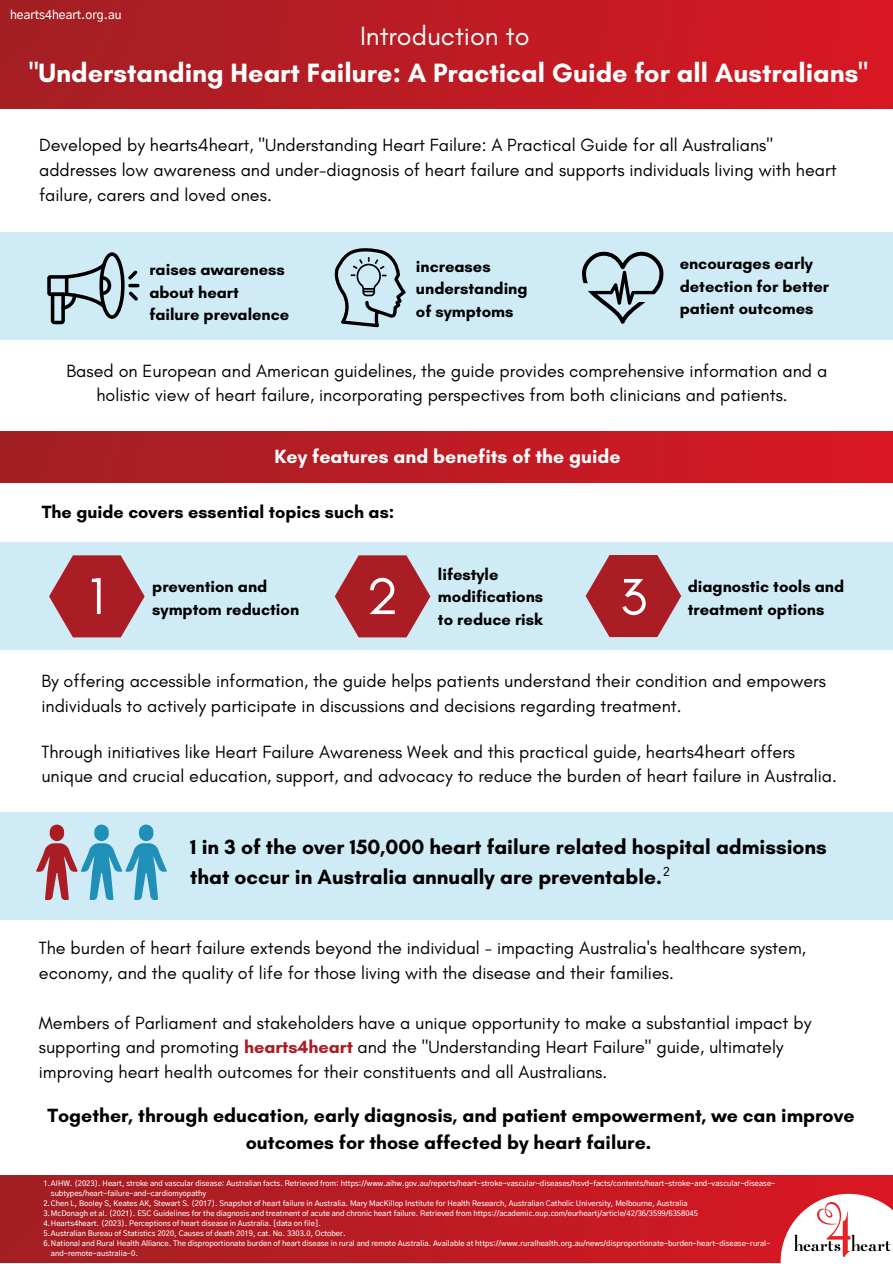
<style>
.page{position:relative;width:893px;height:1264px;background:#fff}
.page>*{position:absolute;margin:0;border:0;box-sizing:border-box;transform-origin:0 0}
.t1{font:52.5px "Glacial Indifference";color:#fff}
.t2{font:700 27px "Glacial Indifference";color:#fff}
.t3{font:27px "Glacial Indifference";color:#fff}
.t4{font:700 21px/29.2px "Glacial Indifference";color:#000}
.t5{font:700 19.5px/27px "Glacial Indifference";color:#000;text-align:center}
.t6{font:700 19.5px "Glacial Indifference";color:#fff}
.t7{font:18px/24.8px "Glacial Indifference";color:#000}
.t8{font:700 18px "Glacial Indifference";color:#000}
.t9{font:700 16.5px/22.5px "Glacial Indifference";color:#000}
.t10{font:500 12px "Gothic A1";color:#fff}
.t11{font:500 12px "Gothic A1";color:#000}
.t12{font:500 7.5px/10.1px "Gothic A1";color:#fff}
.s1{font-weight:700;color:#aa1d24}
</style>
<div class="page">
<div style="left:0;top:232px;width:892px;height:108px;background:#cfebf6"></div>
<svg style="left:47px;top:252px;width:92px;height:72px"></svg>
<svg style="left:582px;top:252px;width:81px;height:72px"></svg>
<div style="left:0;top:0;width:892px;height:108px;background:linear-gradient(to right,#a21f24,#d81823)"></div>
<div style="left:0;top:431px;width:892px;height:52px;background:linear-gradient(to right,#a12024,#d81823)"></div>
<div style="left:0;top:542px;width:892px;height:108px;background:#cfebf6"></div>
<svg style="left:49px;top:555px;width:96px;height:82px"></svg>
<svg style="left:335px;top:555px;width:95px;height:82px"></svg>
<svg style="left:585px;top:555px;width:96px;height:82px"></svg>
<div style="left:0;top:812px;width:892px;height:108px;background:#cfebf6"></div>
<svg style="left:36px;top:824px;width:131px;height:76px"></svg>
<div style="left:0;top:1175px;width:892px;height:87px;background:linear-gradient(to right,#a21f24,#d91723)"></div>
<svg style="left:334px;top:248px;width:71px;height:79px"></svg>
<svg style="left:780px;top:1193px;width:112px;height:69px"></svg>
<img style="left:794px;top:1202px;width:96px;height:54px">
<p class="t10" style="left:10px;top:10px;width:113px">hearts4heart.org.au</p>
<p class="t3" style="left:360px;top:19px;width:171px">Introduction to</p>
<p class="t2" style="left:29px;top:56px;width:840px">"Understanding Heart Failure: A Practical Guide for all Australians"</p>
<p class="t7" style="left:39px;top:132px;width:799px">Developed by hearts4heart, "Understanding Heart Failure: A Practical Guide for all Australians" addresses low awareness and under-diagnosis of heart failure and supports individuals living with heart failure, carers and loved ones.</p>
<p class="t9" style="left:149px;top:258px;width:141px">raises awareness about heart failure prevalence</p>
<p class="t9" style="left:416px;top:254px;width:113px">increases understanding of symptoms</p>
<p class="t9" style="left:679px;top:252px;width:151px">encourages early detection for better patient outcomes</p>
<p class="t7" style="left:67px;top:358px;width:762px;text-align:center">Based on European and American guidelines, the guide provides comprehensive information and a holistic view of heart failure, incorporating perspectives from both clinicians and patients.</p>
<p class="t6" style="left:274px;top:444px;width:347px">Key features and benefits of the guide</p>
<p class="t8" style="left:42px;top:501px;width:354px">The guide covers essential topics such as:</p>
<p class="t1" style="left:89px;top:564px;width:17px">1</p>
<p class="t9" style="left:152px;top:575px;width:148px">prevention and symptom reduction</p>
<p class="t1" style="left:366px;top:564px;width:34px">2</p>
<p class="t9" style="left:438px;top:562px;width:107px">lifestyle modifications to reduce risk</p>
<p class="t1" style="left:619px;top:564px;width:29px">3</p>
<p class="t9" style="left:687px;top:575px;width:158px">diagnostic tools and treatment options</p>
<p class="t7" style="left:41px;top:668px;width:786px">By offering accessible information, the guide helps patients understand their condition and empowers individuals to actively participate in discussions and decisions regarding treatment.</p>
<p class="t7" style="left:41px;top:739px;width:797px">Through initiatives like Heart Failure Awareness Week and this practical guide, hearts4heart offers unique and crucial education, support, and advocacy to reduce the burden of heart failure in Australia.</p>
<p class="t4" style="left:190px;top:832px;width:638px">1 in 3 of the over 150,000 heart failure related hospital admissions that occur in Australia annually are preventable.</p>
<p class="t11" style="left:663px;top:866px;width:8px">2</p>
<p class="t7" style="left:39px;top:935px;width:768px">The burden of heart failure extends beyond the individual - impacting Australia's healthcare system, economy, and the quality of life for those living with the disease and their families.</p>
<p class="t7" style="left:39px;top:1009px;width:773px">Members of Parliament and stakeholders have a unique opportunity to make a substantial impact by supporting and promoting <span class="s1">hearts4heart</span> and the "Understanding Heart Failure" guide, ultimately improving heart health outcomes for their constituents and all Australians.</p>
<p class="t5" style="left:47px;top:1101px;width:808px">Together, through education, early diagnosis, and patient empowerment, we can improve outcomes for those affected by heart failure.</p>
<p class="t12" style="left:51px;top:1178px;width:726px;text-indent:-8px">1.AIHW. (2023). Heart, stroke and vascular disease: Australian facts. Retrieved from: https://www.aihw.gov.au/reports/heart-stroke-vascular-diseases/hsvd-facts/contents/heart-stroke-and-vascular-disease&shy;subtypes/heart-failure-and-cardiomyopathy</p>
<p class="t12" style="left:43px;top:1198px;width:645px">2.Chen L, Booley S, Keates AK, Stewart S. (2017). Snapshot of heart failure in Australia. Mary MacKillop Institute for Health Research, Australian Catholic University, Melbourne, Australia</p>
<p class="t12" style="left:43px;top:1208px;width:656px">3.McDonagh et al. (2021). ESC Guidelines for the diagnosis and treatment of acute and chronic heart failure. Retrieved from https://academic.oup.com/eurheartj/article/42/36/3599/6358045</p>
<p class="t12" style="left:43px;top:1218px;width:279px">4.Hearts4heart. (2023). Perceptions of heart disease in Australia. [data on file].</p>
<p class="t12" style="left:43px;top:1228px;width:304px">5.Australian Bureau of Statistics 2020, Causes of death 2019, cat. No. 3303.0, October.</p>
<p class="t12" style="left:51px;top:1238px;width:721px;text-indent:-8px">6.National and Rural Health Alliance. The disproportionate burden of heart disease in rural and remote Australia. Available at https://www.ruralhealth.org.au/news/disproportionate-burden-heart-disease-rural&shy;and-remote-australia-0.</p>
</div>
